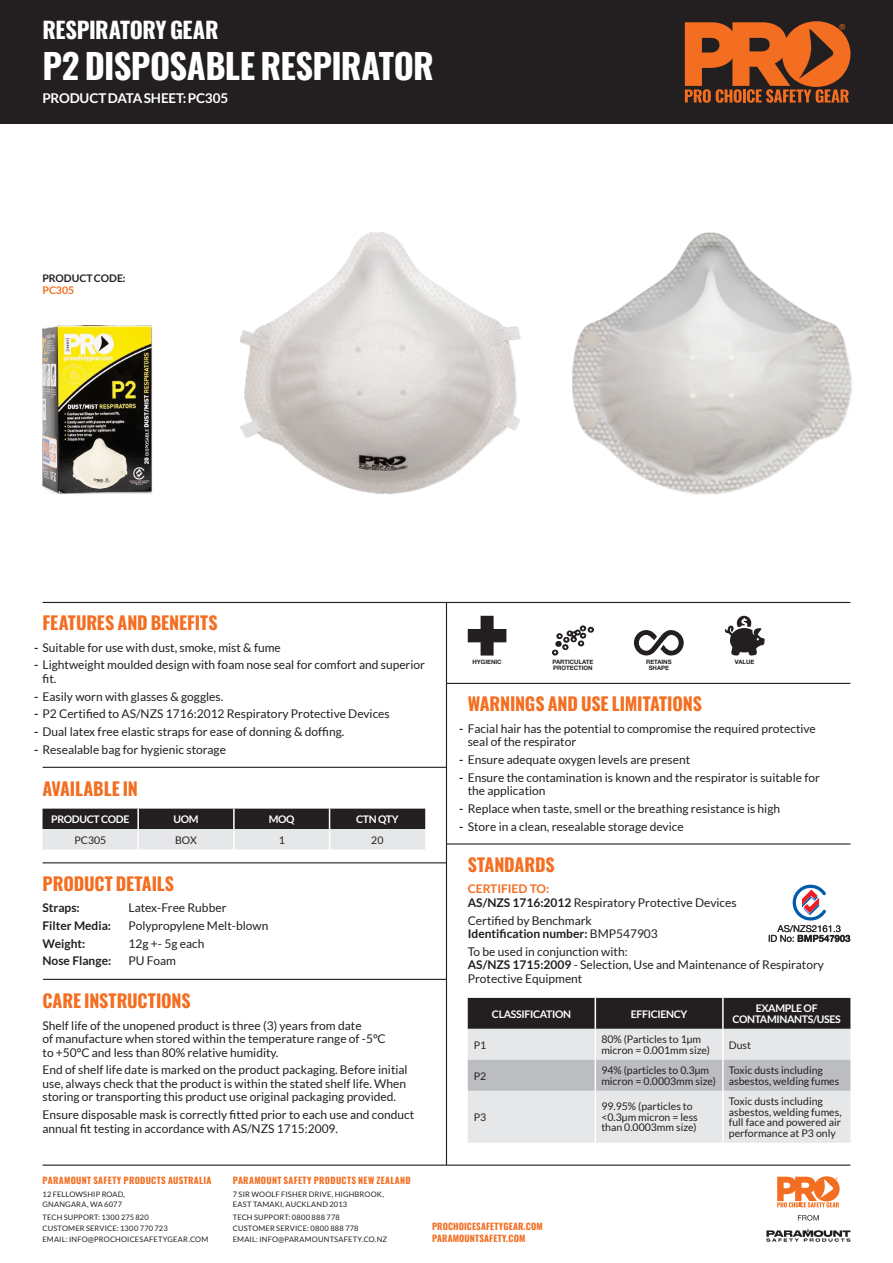
<style>
.page{position:relative;width:893px;height:1263px;background:#fff}
.page>*{position:absolute;margin:0;border:0;box-sizing:border-box;transform-origin:0 0}
.t1{font:700 34.5px "Oswald";letter-spacing:-.02em;color:#fff}
.t2{font:700 22.5px "Oswald";letter-spacing:-.015em;color:#fff}
.t3{font:700 18px "Oswald";letter-spacing:-.01em;color:#f36e21}
.t4{font:700 13.5px "Lato";letter-spacing:-.01em;color:#fff}
.t5{font:12px/13.5px "Lato";color:#231f20}
.t6{font:700 12px "Lato";color:#231f20}
.t7{font:10.5px/10.5px "Lato";color:#231f20}
.t8{font:700 10.5px/10.5px "Lato";letter-spacing:-.03em;color:#fff;text-align:center}
.t9{font:700 10.5px/11.7px "Lato";color:#231f20}
.t10{font:9.45px/9.4px "Helvetica Neue";color:#231f20;text-align:center}
.t11{font:700 9px/11.2px "Oswald";letter-spacing:.025em;color:#f36e21}
.t12{font:7.5px/10.8px "Lato";letter-spacing:.02em;color:#231f20}
.t13{font:700 6px/6px "Helvetica Neue";color:#231f20}
.s1{color:#f36e21}
.s2{font-weight:700}
.s3{font-weight:700;color:#f36e21}
</style>
<div class="page">
<div style="left:0;top:0;width:893px;height:124px;background:#231f20"></div>
<svg style="left:685px;top:21px;width:165px;height:82px"></svg>
<hr style="left:43px;top:1164px;width:807px;height:2px;background:#231f20">
<svg style="left:777px;top:1176px;width:63px;height:31px"></svg>
<svg style="left:766px;top:1228px;width:84px;height:14px"></svg>
<svg style="left:798px;top:1215px;width:21px;height:5px"></svg>
<hr style="left:43px;top:767px;width:403px;height:1px;background:#231f20">
<hr style="left:43px;top:862px;width:403px;height:1px;background:#231f20">
<svg style="left:468px;top:616px;width:38px;height:39px"></svg>
<svg style="left:552px;top:625px;width:42px;height:31px"></svg>
<svg style="left:634px;top:630px;width:50px;height:26px"></svg>
<svg style="left:725px;top:615px;width:40px;height:41px"></svg>
<hr style="left:446px;top:683px;width:404px;height:1px;background:#231f20">
<hr style="left:446px;top:843px;width:404px;height:1px;background:#231f20">
<hr style="left:43px;top:602px;width:807px;height:1px;background:#231f20">
<hr style="left:446px;top:603px;width:1px;height:562px;background:#231f20">
<img style="left:239px;top:233px;width:281px;height:260px">
<div style="left:573px;top:232px;width:280px;height:263px;background:#231f20;opacity:.1"></div>
<img style="left:573px;top:233px;width:277px;height:260px">
<div style="left:42px;top:326px;width:112px;height:169px;background:#231f20;opacity:.1"></div>
<img style="left:43px;top:326px;width:109px;height:167px">
<svg style="left:769px;top:884px;width:81px;height:58px"></svg>
<hr style="left:43px;top:979px;width:404px;height:1px;background:#231f20">
<svg style="left:468px;top:998px;width:382px;height:145px;background:#b3b3b5"></svg>
<hr style="left:595px;top:1029px;width:1px;height:31px;background:#fff">
<hr style="left:722px;top:1029px;width:2px;height:31px;background:#fff">
<hr style="left:595px;top:1060px;width:1px;height:31px;background:#fff">
<hr style="left:722px;top:1060px;width:2px;height:31px;background:#fff">
<hr style="left:595px;top:1091px;width:1px;height:52px;background:#fff">
<hr style="left:722px;top:1091px;width:2px;height:52px;background:#fff">
<hr style="left:595px;top:998px;width:1px;height:31px;background:#fff">
<hr style="left:722px;top:998px;width:2px;height:31px;background:#fff">
<svg style="left:43px;top:809px;width:382px;height:40px;background:#858485"></svg>
<p class="t2" style="left:43px;top:19px;width:177px">RESPIRATORY GEAR</p>
<p class="t1" style="left:43px;top:48px;width:393px">P2 DISPOSABLE RESPIRATOR</p>
<p class="t4" style="left:43px;top:90px;width:187px">PRODUCT DATA SHEET: PC305</p>
<p class="t9" style="left:43px;top:272px;width:85px">PRODUCT CODE:<br><span class="s1">PC305</span></p>
<p class="t3" style="left:43px;top:614px;width:177px">FEATURES AND BENEFITS</p>
<p class="t5" style="left:34px;top:640px;width:248px"><span class="s2">-</span> Suitable for use with dust, smoke, mist &amp; fume</p>
<p class="t5" style="left:43px;top:658px;width:384px;text-indent:-9px"><span class="s2">-</span> Lightweight moulded design with foam nose seal for comfort and superior fit.</p>
<p class="t5" style="left:34px;top:689px;width:191px"><span class="s2">-</span> Easily worn with glasses &amp; goggles.</p>
<p class="t5" style="left:34px;top:707px;width:357px"><span class="s2">-</span> P2 Certified to AS/NZS 1716:2012 Respiratory Protective Devices</p>
<p class="t5" style="left:34px;top:725px;width:312px"><span class="s2">-</span> Dual latex free elastic straps for ease of donning &amp; doffing.</p>
<p class="t5" style="left:34px;top:743px;width:193px"><span class="s2">-</span> Resealable bag for hygienic storage</p>
<p class="t3" style="left:43px;top:779px;width:97px">AVAILABLE IN</p>
<p class="t8" style="left:51px;top:814px;width:80px">PRODUCT CODE</p>
<p class="t8" style="left:173px;top:814px;width:27px">UOM</p>
<p class="t8" style="left:269px;top:814px;width:27px">MOQ</p>
<p class="t8" style="left:356px;top:814px;width:44px">CTN QTY</p>
<p class="t7" style="left:74px;top:834px;width:33px">PC305</p>
<p class="t7" style="left:175px;top:834px;width:23px">BOX</p>
<p class="t7" style="left:279px;top:834px;width:8px">1</p>
<p class="t7" style="left:371px;top:834px;width:14px">20</p>
<p class="t3" style="left:43px;top:874px;width:133px">PRODUCT DETAILS</p>
<p class="t6" style="left:43px;top:901px;width:39px">Straps:</p>
<p class="t6" style="left:43px;top:919px;width:70px">Filter Media:</p>
<p class="t6" style="left:43px;top:936px;width:44px">Weight:</p>
<p class="t6" style="left:43px;top:954px;width:70px">Nose Flange:</p>
<p class="t5" style="left:129px;top:901px;width:99px">Latex-Free Rubber</p>
<p class="t5" style="left:129px;top:919px;width:141px">Polypropylene Melt-blown</p>
<p class="t5" style="left:129px;top:936px;width:77px">12g +- 5g each</p>
<p class="t5" style="left:129px;top:954px;width:49px">PU Foam</p>
<p class="t3" style="left:43px;top:991px;width:150px">CARE INSTRUCTIONS</p>
<p class="t5" style="left:43px;top:1018px;width:345px">Shelf life of the unopened product is three (3) years from date<br>of manufacture when stored within the temperature range of -5°C to +50°C and less than 80% relative humidity.</p>
<p class="t5" style="left:43px;top:1063px;width:367px">End of shelf life date is marked on the product packaging. Before initial use, always check that the product is within the stated shelf life. When storing or transporting this product use original packaging provided.</p>
<p class="t5" style="left:43px;top:1108px;width:373px">Ensure disposable mask is correctly fitted prior to each use and conduct annual fit testing in accordance with AS/NZS 1715:2009.</p>
<p class="t13" style="left:472px;top:659px;width:31px">HYGIENIC</p>
<p class="t13" style="left:552px;top:659px;width:42px">PARTICULATE<br>PROTECTION</p>
<p class="t13" style="left:646px;top:659px;width:27px;text-align:center">RETAINS<br>SHAPE</p>
<p class="t13" style="left:735px;top:659px;width:21px">VALUE</p>
<p class="t3" style="left:468px;top:694px;width:236px">WARNINGS AND USE LIMITATIONS</p>
<p class="t5" style="left:468px;top:721px;width:350px;text-indent:-9px"><span class="s2">-</span> Facial hair has the potential to compromise the required protective seal of the respirator</p>
<p class="t5" style="left:459px;top:753px;width:232px"><span class="s2">-</span> Ensure adequate oxygen levels are present</p>
<p class="t5" style="left:468px;top:770px;width:354px;text-indent:-9px"><span class="s2">-</span> Ensure the contamination is known and the respirator is suitable for the application</p>
<p class="t5" style="left:459px;top:802px;width:322px"><span class="s2">-</span> Replace when taste, smell or the breathing resistance is high</p>
<p class="t5" style="left:459px;top:819px;width:226px"><span class="s2">-</span> Store in a clean, resealable storage device</p>
<p class="t3" style="left:468px;top:855px;width:88px">STANDARDS</p>
<p class="t5" style="left:468px;top:882px;width:270px"><span class="s3">CERTIFIED TO:<br></span><span class="s2">AS/NZS 1716:2012</span> Respiratory Protective Devices</p>
<p class="t5" style="left:468px;top:913px;width:192px">Certified by Benchmark<br><span class="s2">Identification number:</span> BMP547903</p>
<p class="t5" style="left:468px;top:945px;width:358px">To be used in conjunction with:<br><span class="s2">AS/NZS 1715:2009</span> - Selection, Use and Maintenance of Respiratory<br>Protective Equipment</p>
<p class="t10" style="left:768px;top:924px;width:84px">AS/NZS2161.3<br>ID No: <span class="s2">BMP547903</span></p>
<p class="t8" style="left:492px;top:1008px;width:81px">CLASSIFICATION</p>
<p class="t8" style="left:631px;top:1008px;width:58px">EFFICIENCY</p>
<p class="t8" style="left:732px;top:1003px;width:110px">EXAMPLE OF<br>CONTAMINANTS/USES</p>
<p class="t7" style="left:474px;top:1039px;width:14px">P1</p>
<p class="t7" style="left:601px;top:1034px;width:110px">80% (Particles to 1μm micron = 0.001mm size)</p>
<p class="t7" style="left:729px;top:1039px;width:24px">Dust</p>
<p class="t7" style="left:474px;top:1070px;width:14px">P2</p>
<p class="t7" style="left:601px;top:1065px;width:116px">94% (particles to 0.3μm micron = 0.0003mm size)</p>
<p class="t7" style="left:729px;top:1065px;width:112px">Toxic dusts including asbestos, welding fumes</p>
<p class="t7" style="left:474px;top:1112px;width:14px">P3</p>
<p class="t7" style="left:601px;top:1101px;width:98px">99.95% (particles to &lt;0.3μm micron = less than 0.0003mm size)</p>
<p class="t7" style="left:729px;top:1096px;width:114px">Toxic dusts including asbestos, welding fumes, full face and powered air performance at P3 only</p>
<p class="t11" style="left:43px;top:1175px;width:171px">PARAMOUNT SAFETY PRODUCTS AUSTRALIA</p>
<p class="t12" style="left:43px;top:1188px;width:84px">12 FELLOWSHIP ROAD,<br>GNANGARA, WA 6077</p>
<p class="t12" style="left:43px;top:1212px;width:167px">TECH SUPPORT: 1300 275 820<br>CUSTOMER SERVICE: 1300 770 723<br>EMAIL: INFO@PROCHOICESAFETYGEAR.COM</p>
<p class="t11" style="left:233px;top:1175px;width:179px">PARAMOUNT SAFETY PRODUCTS NEW ZEALAND</p>
<p class="t12" style="left:233px;top:1188px;width:153px">7 SIR WOOLF FISHER DRIVE, HIGHBROOK,<br>EAST TAMAKI, AUCKLAND 2013</p>
<p class="t12" style="left:233px;top:1212px;width:156px">TECH SUPPORT: 0800 888 778<br>CUSTOMER SERVICE: 0800 888 778<br>EMAIL: INFO@PARAMOUNTSAFETY.CO.NZ</p>
<p class="t11" style="left:432px;top:1222px;width:112px">PROCHOICESAFETYGEAR.COM<br>PARAMOUNTSAFETY.COM</p>
</div>
